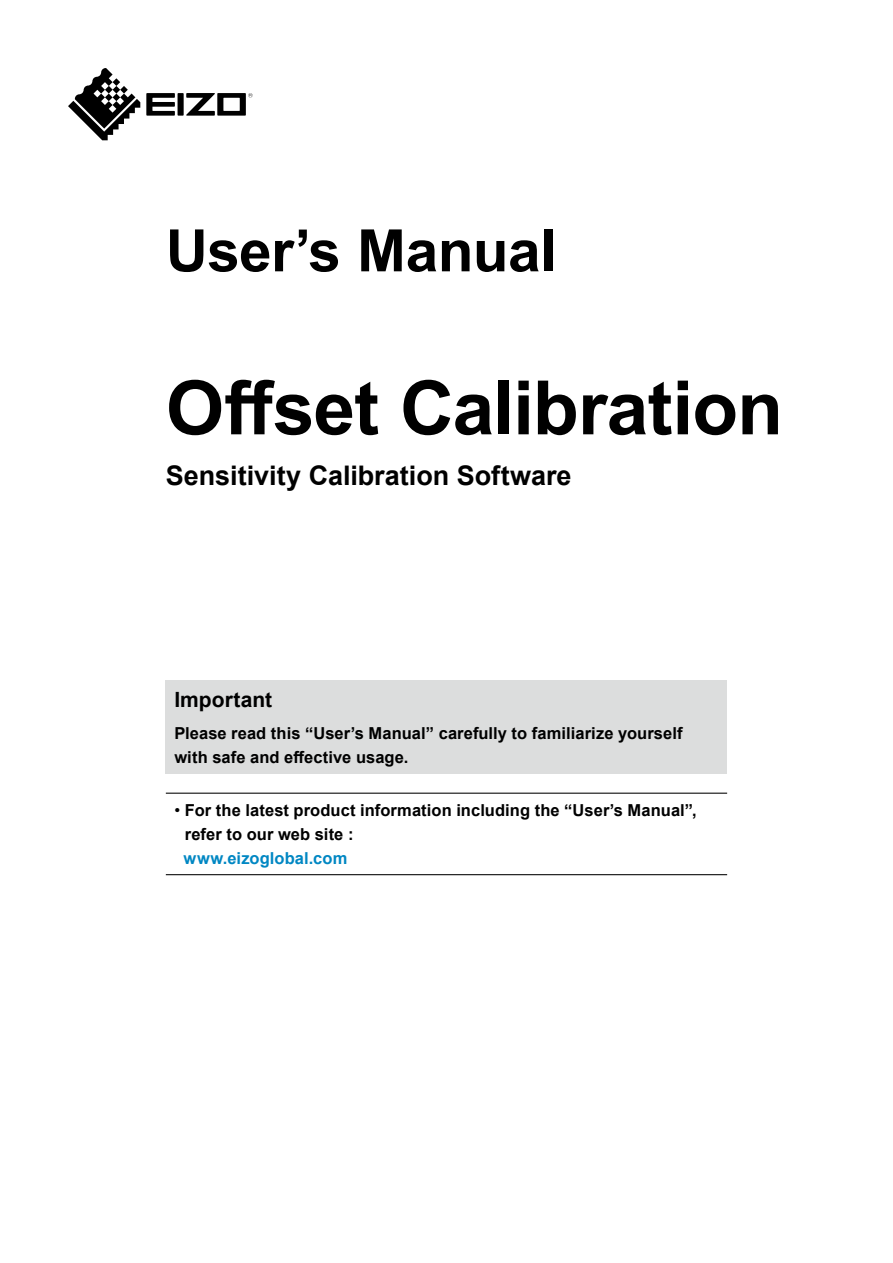
<style>
.page{position:relative;width:893px;height:1263px;background:#fff}
.page>*{position:absolute;margin:0;border:0;box-sizing:border-box;transform-origin:0 0}
.t1{font:700 75px "Arial";letter-spacing:-.01em;color:#000}
.t2{font:700 58.5px "Arial";letter-spacing:-.01em;color:#000}
.t3{font:700 27px "Arial";color:#000}
.t4{font:700 21px "Arial";color:#000}
.t5{font:700 16.5px/24px "Arial";letter-spacing:.005em;color:#000}
.t6{font:700 16.5px "Arial";letter-spacing:.005em;color:#0087c3}
.s1{font-weight:400}
</style>
<div class="page">
<svg style="left:146px;top:93px;width:107px;height:23px"></svg>
<svg style="left:68px;top:68px;width:72px;height:72px"></svg>
<div style="left:166px;top:680px;width:561px;height:94px;background:#dcdddd"></div>
<hr style="left:166px;top:793px;width:561px;height:1px;background:#000">
<hr style="left:166px;top:874px;width:561px;height:1px;background:#000">
<h2 class="t2" style="left:166px;top:210px;width:392px">User’s Manual</h2>
<h1 class="t1" style="left:166px;top:355px;width:619px">Offset Calibration</h1>
<h3 class="t3" style="left:166px;top:457px;width:407px">Sensitivity Calibration Software</h3>
<p class="t4" style="left:174px;top:685px;width:99px">Important</p>
<p class="t5" style="left:174px;top:721px;width:510px">Please read this “User’s Manual” carefully to familiarize yourself with safe and effective usage.</p>
<p class="t5" style="left:185px;top:798px;width:513px;text-indent:-11px"><span class="s1">•</span> For the latest product information including the “User’s Manual”, refer to our web site :</p>
<p class="t6" style="left:184px;top:846px;width:165px">www.eizoglobal.com</p>
</div>
